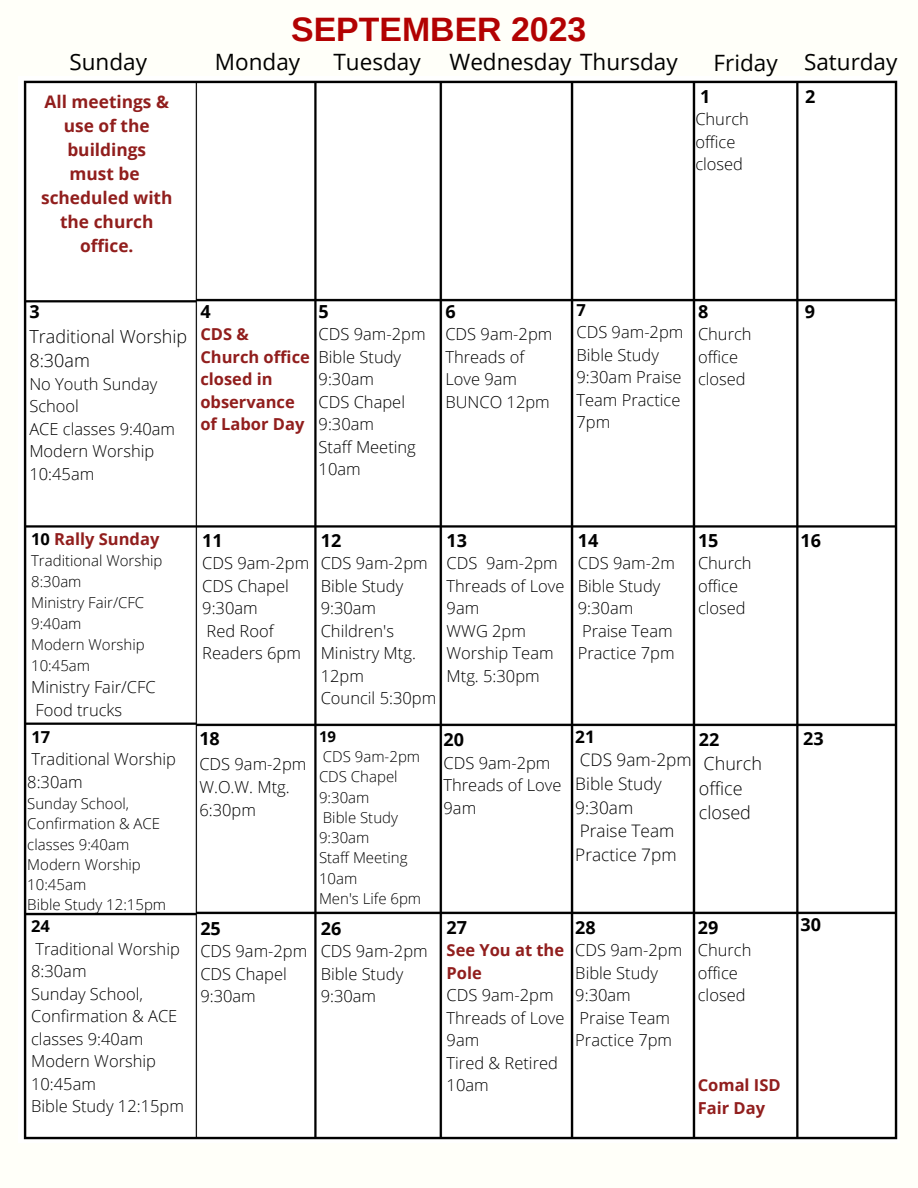
<style>
.page{position:relative;width:918px;height:1188px;background:#fffff9}
.page>*{position:absolute;margin:0;border:0;box-sizing:border-box;transform-origin:0 0}
.t1{font:700 33.9px "Arimo";color:#b20202}
.t2{font:22.5px "Open Sans";color:#000}
.t3{font:300 18px/24.3px "Open Sans";color:#000}
.t4{font:700 18px "Open Sans";color:#000}
.t5{font:700 17.25px/24.2px "Open Sans";color:#911e1d;text-align:center}
.t6{font:300 17.25px/23.7px "Open Sans";color:#000}
.t7{font:700 17.25px "Open Sans";color:#000}
.t8{font:300 16.5px/22.5px "Open Sans";color:#000}
.t9{font:700 16.5px/22.5px "Open Sans";color:#911e1d}
.t10{font:700 16.5px "Open Sans";color:#000}
.t11{font:300 15px/20.2px "Open Sans";color:#000}
.t12{font:700 15px "Open Sans";color:#000}
.s1{color:#000}
</style>
<div class="page">
<img style="left:23px;top:80px;width:875px;height:1060px">
<h1 class="t1" style="left:291px;top:10px;width:297px">SEPTEMBER 2023</h1>
<h2 class="t2" style="left:69px;top:46px;width:79px">Sunday</h2>
<h2 class="t2" style="left:215px;top:46px;width:87px">Monday</h2>
<h2 class="t2" style="left:333px;top:46px;width:89px">Tuesday</h2>
<h2 class="t2" style="left:450px;top:46px;width:230px">Wednesday Thursday</h2>
<h2 class="t2" style="left:714px;top:46px;width:185px">Friday Saturday</h2>
<p class="t5" style="left:41px;top:89px;width:133px">All meetings &amp; use of the buildings<br>must be scheduled with the church office.</p>
<p class="t4" style="left:29px;top:299px;width:12px">3</p>
<p class="t3" style="left:29px;top:323px;width:159px;line-height:24.8px">Traditional Worship<br>8:30am</p>
<p class="t8" style="left:29px;top:372px;width:147px">No Youth Sunday<br>School<br>ACE classes 9:40am<br>Modern Worship<br>10:45am</p>
<p class="t4" style="left:200px;top:299px;width:12px">4</p>
<p class="t9" style="left:200px;top:323px;width:111px">CDS &amp;<br>Church office closed in observance of Labor Day</p>
<p class="t4" style="left:319px;top:299px;width:12px">5</p>
<p class="t8" style="left:319px;top:323px;width:109px">CDS 9am-2pm<br>Bible Study<br>9:30am<br>CDS Chapel<br>9:30am<br>Staff Meeting<br>10am</p>
<p class="t4" style="left:445px;top:299px;width:12px">6</p>
<p class="t8" style="left:445px;top:323px;width:109px">CDS 9am-2pm<br>Threads of<br>Love 9am<br>BUNCO 12pm</p>
<p class="t4" style="left:700px;top:84px;width:12px">1</p>
<p class="t8" style="left:695px;top:108px;width:55px">Church office closed</p>
<p class="t10" style="left:576px;top:298px;width:11px">7</p>
<p class="t8" style="left:576px;top:321px;width:109px">CDS 9am-2pm<br>Bible Study<br>9:30am Praise<br>Team Practice<br>7pm</p>
<p class="t4" style="left:698px;top:299px;width:12px">8</p>
<p class="t8" style="left:698px;top:323px;width:55px">Church office closed</p>
<p class="t4" style="left:805px;top:84px;width:12px">2</p>
<p class="t4" style="left:805px;top:299px;width:12px">9</p>
<p class="t9" style="left:31px;top:527px;width:130px"><span class="s1">10</span> Rally Sunday</p>
<p class="t11" style="left:31px;top:550px;width:133px;line-height:20.9px">Traditional Worship<br>8:30am<br>Ministry Fair/CFC<br>9:40am<br>Modern Worship<br>10:45am</p>
<p class="t8" style="left:31px;top:676px;width:126px;line-height:23px">Ministry Fair/CFC<br>Food trucks</p>
<p class="t10" style="left:32px;top:725px;width:20px">17</p>
<p class="t8" style="left:27px;top:748px;width:150px">Traditional Worship<br>8:30am</p>
<p class="t11" style="left:27px;top:793px;width:140px">Sunday School,<br>Confirmation &amp; ACE classes 9:40am<br>Modern Worship<br>10:45am<br>Bible Study 12:15pm</p>
<p class="t10" style="left:31px;top:915px;width:20px">24</p>
<p class="t8" style="left:31px;top:937px;width:154px">Traditional Worship<br>8:30am<br>Sunday School,<br>Confirmation &amp; ACE classes 9:40am<br>Modern Worship<br>10:45am<br>Bible Study 12:15pm</p>
<p class="t4" style="left:202px;top:527px;width:22px">11</p>
<p class="t8" style="left:202px;top:551px;width:109px">CDS 9am-2pm<br>CDS Chapel<br>9:30am<br>Red Roof<br>Readers 6pm</p>
<p class="t4" style="left:321px;top:527px;width:22px">12</p>
<p class="t8" style="left:321px;top:551px;width:117px">CDS 9am-2pm<br>Bible Study<br>9:30am<br>Children's<br>Ministry Mtg.<br>12pm<br>Council 5:30pm</p>
<p class="t4" style="left:447px;top:527px;width:22px">13</p>
<p class="t8" style="left:447px;top:551px;width:120px">CDS 9am-2pm<br>Threads of Love<br>9am<br>WWG 2pm<br>Worship Team<br>Mtg. 5:30pm</p>
<p class="t4" style="left:199px;top:726px;width:22px">18</p>
<p class="t8" style="left:199px;top:752px;width:109px;line-height:23.1px">CDS 9am-2pm<br>W.O.W. Mtg.<br>6:30pm</p>
<p class="t12" style="left:319px;top:726px;width:19px">19</p>
<p class="t11" style="left:319px;top:746px;width:104px">CDS 9am-2pm<br>CDS Chapel<br>9:30am<br>Bible Study<br>9:30am<br>Staff Meeting<br>10am<br>Men's Life 6pm</p>
<p class="t4" style="left:444px;top:727px;width:22px">20</p>
<p class="t8" style="left:444px;top:751px;width:120px">CDS 9am-2pm<br>Threads of Love<br>9am</p>
<p class="t4" style="left:200px;top:915px;width:22px">25</p>
<p class="t8" style="left:200px;top:940px;width:109px">CDS 9am-2pm<br>CDS Chapel<br>9:30am</p>
<p class="t4" style="left:321px;top:915px;width:22px">26</p>
<p class="t8" style="left:321px;top:940px;width:109px">CDS 9am-2pm<br>Bible Study<br>9:30am</p>
<p class="t4" style="left:447px;top:914px;width:22px">27</p>
<p class="t9" style="left:447px;top:938px;width:119px">See You at the<br>Pole</p>
<p class="t8" style="left:447px;top:983px;width:120px">CDS 9am-2pm<br>Threads of Love<br>9am<br>Tired &amp; Retired<br>10am</p>
<p class="t4" style="left:578px;top:527px;width:22px">14</p>
<p class="t8" style="left:578px;top:551px;width:99px">CDS 9am-2m<br>Bible Study<br>9:30am<br>Praise Team<br>Practice 7pm</p>
<p class="t4" style="left:698px;top:527px;width:22px">15</p>
<p class="t8" style="left:698px;top:551px;width:55px">Church office closed</p>
<p class="t4" style="left:800px;top:527px;width:22px">16</p>
<p class="t7" style="left:575px;top:724px;width:21px">21</p>
<p class="t6" style="left:575px;top:748px;width:118px">CDS 9am-2pm<br>Bible Study<br>9:30am<br>Praise Team<br>Practice 7pm</p>
<p class="t4" style="left:699px;top:727px;width:22px">22</p>
<p class="t4" style="left:803px;top:726px;width:22px">23</p>
<p class="t3" style="left:699px;top:751px;width:65px">Church office closed</p>
<p class="t4" style="left:575px;top:914px;width:22px">28</p>
<p class="t8" style="left:575px;top:938px;width:109px">CDS 9am-2pm<br>Bible Study<br>9:30am<br>Praise Team<br>Practice 7pm</p>
<p class="t4" style="left:698px;top:914px;width:22px">29</p>
<p class="t8" style="left:698px;top:938px;width:55px">Church office closed</p>
<p class="t9" style="left:698px;top:1073px;width:84px">Comal ISD<br>Fair Day</p>
<p class="t4" style="left:801px;top:912px;width:22px">30</p>
</div>
